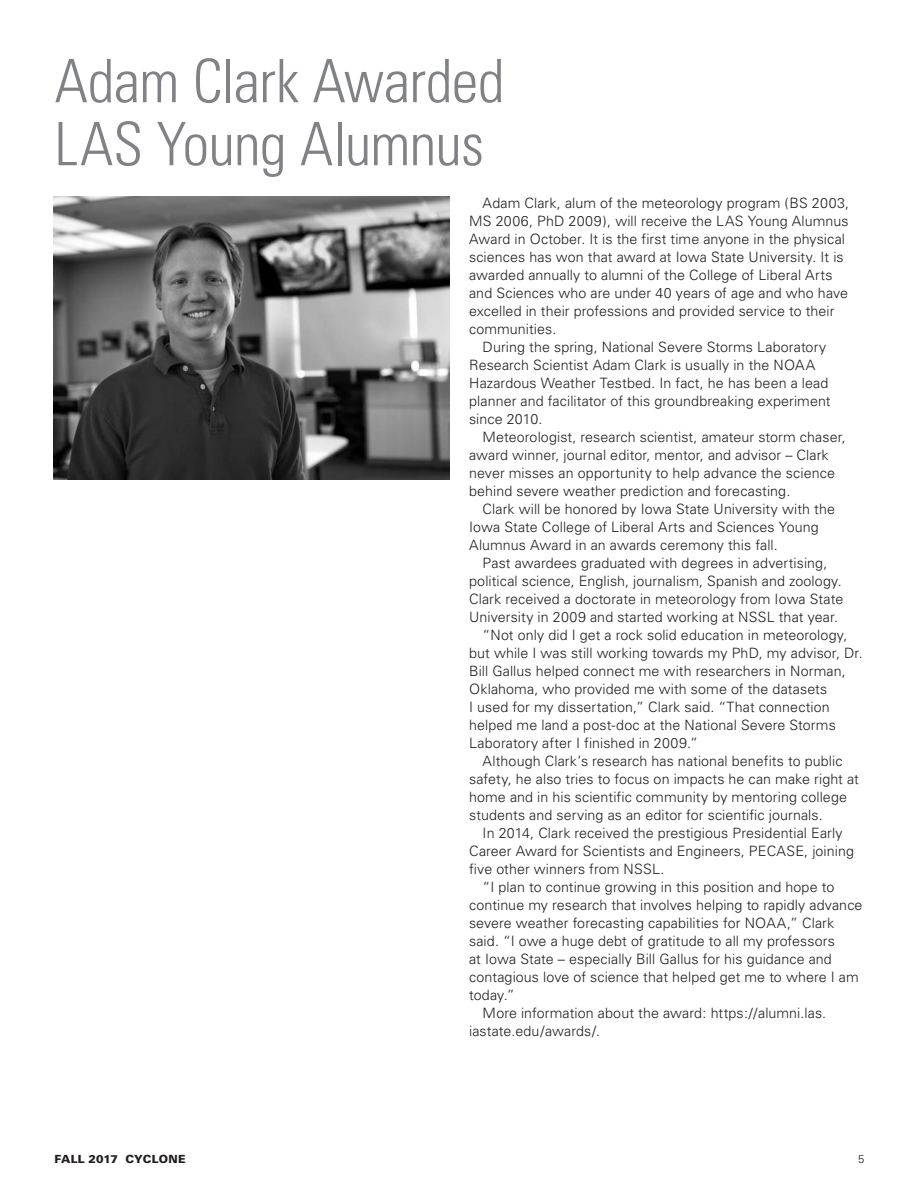
<style>
.page{position:relative;width:918px;height:1188px;background:#fff}
.page>*{position:absolute;margin:0;border:0;box-sizing:border-box;transform-origin:0 0}
.t1{font:300 condensed 60px/63px "Univers";letter-spacing:-.015em;color:#808285}
.t2{font:300 14.25px "Univers";letter-spacing:.005em;color:#231f20}
.t3{font:900 11.25px "Univers";letter-spacing:.01em;color:#231f20}
.t4{font:300 11.25px "Univers";color:#231f20}
</style>
<div class="page">
<img style="left:54px;top:197px;width:395px;height:282px">
<h1 class="t1" style="left:55px;top:50px;width:452px">Adam Clark Awarded<br>LAS Young Alumnus</h1>
<p class="t2" style="left:483px;top:194px;width:368px">Adam Clark, alum of the meteorology program (BS 2003,</p>
<p class="t2" style="left:469px;top:212px;width:381px">MS 2006, PhD 2009), will receive the LAS Young Alumnus</p>
<p class="t2" style="left:469px;top:230px;width:377px">Award in October. It is the first time anyone in the physical</p>
<p class="t2" style="left:469px;top:248px;width:376px">sciences has won that award at Iowa State University. It is</p>
<p class="t2" style="left:469px;top:266px;width:365px">awarded annually to alumni of the College of Liberal Arts</p>
<p class="t2" style="left:469px;top:284px;width:380px">and Sciences who are under 40 years of age and who have</p>
<p class="t2" style="left:469px;top:302px;width:367px">excelled in their professions and provided service to their</p>
<p class="t2" style="left:469px;top:320px;width:89px">communities.</p>
<p class="t2" style="left:483px;top:338px;width:345px">During the spring, National Severe Storms Laboratory</p>
<p class="t2" style="left:469px;top:356px;width:348px">Research Scientist Adam Clark is usually in the NOAA</p>
<p class="t2" style="left:469px;top:374px;width:361px">Hazardous Weather Testbed. In fact, he has been a lead</p>
<p class="t2" style="left:469px;top:392px;width:363px">planner and facilitator of this groundbreaking experiment</p>
<p class="t2" style="left:469px;top:410px;width:75px">since 2010.</p>
<p class="t2" style="left:483px;top:428px;width:365px">Meteorologist, research scientist, amateur storm chaser,</p>
<p class="t2" style="left:469px;top:446px;width:361px">award winner, journal editor, mentor, and advisor – Clark</p>
<p class="t2" style="left:469px;top:464px;width:367px">never misses an opportunity to help advance the science</p>
<p class="t2" style="left:469px;top:482px;width:323px">behind severe weather prediction and forecasting.</p>
<p class="t2" style="left:483px;top:500px;width:354px">Clark will be honored by Iowa State University with the</p>
<p class="t2" style="left:469px;top:518px;width:351px">Iowa State College of Liberal Arts and Sciences Young</p>
<p class="t2" style="left:469px;top:536px;width:310px">Alumnus Award in an awards ceremony this fall.</p>
<p class="t2" style="left:483px;top:554px;width:346px">Past awardees graduated with degrees in advertising,</p>
<p class="t2" style="left:469px;top:572px;width:374px">political science, English, journalism, Spanish and zoology.</p>
<p class="t2" style="left:469px;top:590px;width:376px">Clark received a doctorate in meteorology from Iowa State</p>
<p class="t2" style="left:469px;top:608px;width:370px">University in 2009 and started working at NSSL that year.</p>
<p class="t2" style="left:483px;top:626px;width:366px">“Not only did I get a rock solid education in meteorology,</p>
<p class="t2" style="left:469px;top:644px;width:395px">but while I was still working towards my PhD, my advisor, Dr.</p>
<p class="t2" style="left:469px;top:662px;width:378px">Bill Gallus helped connect me with researchers in Norman,</p>
<p class="t2" style="left:469px;top:680px;width:360px">Oklahoma, who provided me with some of the datasets</p>
<p class="t2" style="left:469px;top:698px;width:362px">I used for my dissertation,” Clark said. “That connection</p>
<p class="t2" style="left:469px;top:716px;width:368px">helped me land a post-doc at the National Severe Storms</p>
<p class="t2" style="left:469px;top:734px;width:231px">Laboratory after I finished in 2009.”</p>
<p class="t2" style="left:483px;top:752px;width:361px">Although Clark’s research has national benefits to public</p>
<p class="t2" style="left:469px;top:770px;width:391px">safety, he also tries to focus on impacts he can make right at</p>
<p class="t2" style="left:469px;top:788px;width:379px">home and in his scientific community by mentoring college</p>
<p class="t2" style="left:469px;top:806px;width:355px">students and serving as an editor for scientific journals.</p>
<p class="t2" style="left:483px;top:824px;width:362px">In 2014, Clark received the prestigious Presidential Early</p>
<p class="t2" style="left:469px;top:842px;width:386px">Career Award for Scientists and Engineers, PECASE, joining</p>
<p class="t2" style="left:469px;top:860px;width:197px">five other winners from NSSL.</p>
<p class="t2" style="left:483px;top:878px;width:353px">“I plan to continue growing in this position and hope to</p>
<p class="t2" style="left:469px;top:896px;width:395px">continue my research that involves helping to rapidly advance</p>
<p class="t2" style="left:469px;top:914px;width:367px">severe weather forecasting capabilities for NOAA,” Clark</p>
<p class="t2" style="left:469px;top:932px;width:367px">said. “I owe a huge debt of gratitude to all my professors</p>
<p class="t2" style="left:469px;top:950px;width:364px">at Iowa State – especially Bill Gallus for his guidance and</p>
<p class="t2" style="left:469px;top:968px;width:391px">contagious love of science that helped get me to where I am</p>
<p class="t2" style="left:469px;top:986px;width:47px">today.”</p>
<p class="t2" style="left:483px;top:1004px;width:345px">More information about the award: https://alumni.las.</p>
<p class="t2" style="left:469px;top:1022px;width:132px">iastate.edu/awards/.</p>
<p class="t3" style="left:55px;top:1152px;width:132px">FALL 2017 CYCLONE</p>
<p class="t4" style="left:858px;top:1152px;width:8px">5</p>
</div>
